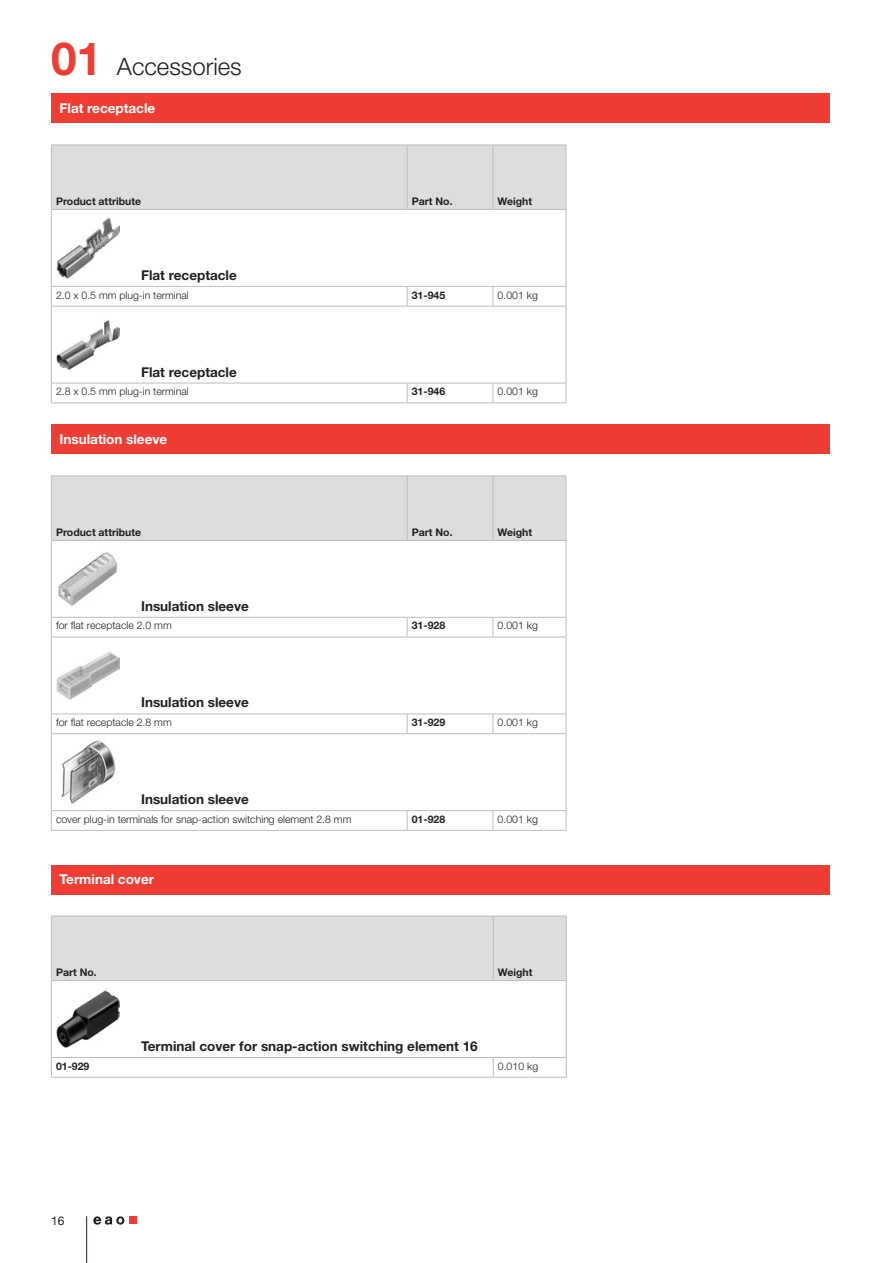
<style>
.page{position:relative;width:893px;height:1263px;background:#fff}
.page>*{position:absolute;margin:0;border:0;box-sizing:border-box;transform-origin:0 0}
.t1{font:700 45.75px "Helvetica Neue LT Pro";color:#ee3e34}
.t2{font:300 24px "Helvetica Neue LT Pro";color:#231f20}
.t3{font:700 13.5px "Helvetica Neue LT Pro";color:#231f20}
.t4{font:700 13.5px "Helvetica Neue LT Pro";color:#fff}
.t5{font:12px "Helvetica Neue LT Pro";color:#231f20}
.t6{font:300 10.5px "Helvetica Neue LT Pro";color:#231f20}
.t7{font:700 10.5px "Helvetica Neue LT Pro";color:#231f20}
</style>
<div class="page">
<hr style="left:86px;top:1216px;width:1px;height:47px;background:#231f20">
<div style="left:129px;top:1216px;width:7px;height:8px;background:#ee3e34"></div>
<svg style="left:93px;top:1216px;width:31px;height:8px"></svg>
<div style="left:52px;top:146px;width:514px;height:63px;background:#dcdddf"></div>
<hr style="left:51px;top:145px;width:1px;height:64px;background:#bcbdc0">
<hr style="left:407px;top:145px;width:1px;height:64px;background:#bcbdc0">
<hr style="left:493px;top:145px;width:1px;height:64px;background:#bcbdc0">
<hr style="left:566px;top:145px;width:1px;height:64px;background:#bcbdc0">
<hr style="left:51px;top:210px;width:1px;height:76px;background:#bcbdc0">
<hr style="left:566px;top:210px;width:1px;height:76px;background:#bcbdc0">
<svg style="left:51px;top:287px;width:1px;height:19px"></svg>
<svg style="left:407px;top:287px;width:1px;height:19px"></svg>
<svg style="left:493px;top:287px;width:1px;height:19px"></svg>
<svg style="left:566px;top:287px;width:1px;height:19px"></svg>
<hr style="left:51px;top:306px;width:1px;height:77px;background:#bcbdc0">
<hr style="left:566px;top:306px;width:1px;height:77px;background:#bcbdc0">
<svg style="left:51px;top:384px;width:1px;height:18px"></svg>
<svg style="left:407px;top:384px;width:1px;height:18px"></svg>
<svg style="left:493px;top:384px;width:1px;height:18px"></svg>
<svg style="left:566px;top:383px;width:1px;height:19px"></svg>
<hr style="left:51px;top:145px;width:356px;height:1px;background:#bcbdc0">
<hr style="left:407px;top:145px;width:86px;height:1px;background:#bcbdc0">
<hr style="left:493px;top:145px;width:73px;height:1px;background:#bcbdc0">
<hr style="left:51px;top:209px;width:356px;height:1px;background:#bcbdc0">
<hr style="left:407px;top:209px;width:86px;height:1px;background:#bcbdc0">
<hr style="left:493px;top:209px;width:73px;height:1px;background:#bcbdc0">
<hr style="left:51px;top:286px;width:356px;height:1px;background:#bcbdc0">
<hr style="left:407px;top:286px;width:86px;height:1px;background:#bcbdc0">
<hr style="left:493px;top:286px;width:73px;height:1px;background:#bcbdc0">
<hr style="left:51px;top:306px;width:356px;height:1px;background:#bcbdc0">
<hr style="left:407px;top:306px;width:86px;height:1px;background:#bcbdc0">
<hr style="left:493px;top:306px;width:73px;height:1px;background:#bcbdc0">
<hr style="left:51px;top:383px;width:356px;height:1px;background:#bcbdc0">
<hr style="left:407px;top:383px;width:86px;height:1px;background:#bcbdc0">
<hr style="left:493px;top:383px;width:73px;height:1px;background:#bcbdc0">
<hr style="left:51px;top:402px;width:356px;height:1px;background:#bcbdc0">
<hr style="left:407px;top:402px;width:86px;height:1px;background:#bcbdc0">
<hr style="left:493px;top:402px;width:73px;height:1px;background:#bcbdc0">
<img style="left:56px;top:218px;width:64px;height:60px">
<img style="left:56px;top:320px;width:64px;height:50px">
<div style="left:51px;top:424px;width:778px;height:30px;background:#ee3e34"></div>
<div style="left:52px;top:476px;width:514px;height:64px;background:#dcdddf"></div>
<hr style="left:51px;top:476px;width:1px;height:64px;background:#bcbdc0">
<hr style="left:407px;top:476px;width:1px;height:64px;background:#bcbdc0">
<hr style="left:493px;top:476px;width:1px;height:64px;background:#bcbdc0">
<hr style="left:566px;top:476px;width:1px;height:64px;background:#bcbdc0">
<hr style="left:51px;top:541px;width:1px;height:76px;background:#bcbdc0">
<hr style="left:566px;top:541px;width:1px;height:76px;background:#bcbdc0">
<svg style="left:51px;top:618px;width:1px;height:19px"></svg>
<svg style="left:407px;top:618px;width:1px;height:19px"></svg>
<svg style="left:493px;top:618px;width:1px;height:19px"></svg>
<svg style="left:566px;top:618px;width:1px;height:19px"></svg>
<hr style="left:51px;top:637px;width:1px;height:76px;background:#bcbdc0">
<hr style="left:566px;top:637px;width:1px;height:76px;background:#bcbdc0">
<svg style="left:51px;top:714px;width:1px;height:19px"></svg>
<svg style="left:407px;top:714px;width:1px;height:19px"></svg>
<svg style="left:493px;top:714px;width:1px;height:19px"></svg>
<svg style="left:566px;top:714px;width:1px;height:19px"></svg>
<hr style="left:51px;top:734px;width:1px;height:76px;background:#bcbdc0">
<hr style="left:566px;top:734px;width:1px;height:76px;background:#bcbdc0">
<svg style="left:51px;top:811px;width:1px;height:19px"></svg>
<svg style="left:407px;top:811px;width:1px;height:19px"></svg>
<svg style="left:493px;top:811px;width:1px;height:19px"></svg>
<svg style="left:566px;top:811px;width:1px;height:19px"></svg>
<hr style="left:51px;top:475px;width:356px;height:1px;background:#bcbdc0">
<hr style="left:407px;top:475px;width:86px;height:1px;background:#bcbdc0">
<hr style="left:493px;top:475px;width:73px;height:1px;background:#bcbdc0">
<hr style="left:51px;top:540px;width:356px;height:1px;background:#bcbdc0">
<hr style="left:407px;top:540px;width:86px;height:1px;background:#bcbdc0">
<hr style="left:493px;top:540px;width:73px;height:1px;background:#bcbdc0">
<hr style="left:51px;top:617px;width:356px;height:1px;background:#bcbdc0">
<hr style="left:407px;top:617px;width:86px;height:1px;background:#bcbdc0">
<hr style="left:493px;top:617px;width:73px;height:1px;background:#bcbdc0">
<hr style="left:51px;top:637px;width:356px;height:1px;background:#bcbdc0">
<hr style="left:407px;top:637px;width:86px;height:1px;background:#bcbdc0">
<hr style="left:493px;top:637px;width:73px;height:1px;background:#bcbdc0">
<hr style="left:51px;top:713px;width:356px;height:1px;background:#bcbdc0">
<hr style="left:407px;top:713px;width:86px;height:1px;background:#bcbdc0">
<hr style="left:493px;top:713px;width:73px;height:1px;background:#bcbdc0">
<hr style="left:51px;top:733px;width:356px;height:1px;background:#bcbdc0">
<hr style="left:407px;top:733px;width:86px;height:1px;background:#bcbdc0">
<hr style="left:493px;top:733px;width:73px;height:1px;background:#bcbdc0">
<hr style="left:51px;top:810px;width:356px;height:1px;background:#bcbdc0">
<hr style="left:407px;top:810px;width:86px;height:1px;background:#bcbdc0">
<hr style="left:493px;top:810px;width:73px;height:1px;background:#bcbdc0">
<hr style="left:51px;top:830px;width:356px;height:1px;background:#bcbdc0">
<hr style="left:407px;top:830px;width:86px;height:1px;background:#bcbdc0">
<hr style="left:493px;top:830px;width:73px;height:1px;background:#bcbdc0">
<img style="left:58px;top:552px;width:59px;height:54px">
<img style="left:56px;top:651px;width:64px;height:48px">
<img style="left:61px;top:740px;width:55px;height:64px">
<div style="left:51px;top:865px;width:778px;height:29px;background:#ee3e34"></div>
<div style="left:52px;top:917px;width:514px;height:63px;background:#dcdddf"></div>
<hr style="left:51px;top:916px;width:1px;height:64px;background:#bcbdc0">
<hr style="left:493px;top:916px;width:1px;height:64px;background:#bcbdc0">
<hr style="left:566px;top:916px;width:1px;height:64px;background:#bcbdc0">
<hr style="left:51px;top:981px;width:1px;height:76px;background:#bcbdc0">
<hr style="left:566px;top:981px;width:1px;height:76px;background:#bcbdc0">
<svg style="left:51px;top:1058px;width:1px;height:19px"></svg>
<svg style="left:493px;top:1058px;width:1px;height:19px"></svg>
<svg style="left:566px;top:1058px;width:1px;height:19px"></svg>
<hr style="left:51px;top:916px;width:442px;height:1px;background:#bcbdc0">
<hr style="left:493px;top:916px;width:74px;height:1px;background:#bcbdc0">
<hr style="left:51px;top:980px;width:442px;height:1px;background:#bcbdc0">
<hr style="left:493px;top:980px;width:74px;height:1px;background:#bcbdc0">
<hr style="left:51px;top:1057px;width:442px;height:1px;background:#bcbdc0">
<hr style="left:493px;top:1057px;width:74px;height:1px;background:#bcbdc0">
<hr style="left:51px;top:1077px;width:442px;height:1px;background:#bcbdc0">
<hr style="left:493px;top:1077px;width:74px;height:1px;background:#bcbdc0">
<img style="left:56px;top:991px;width:64px;height:56px">
<div style="left:51px;top:94px;width:778px;height:29px;background:#ee3e34"></div>
<h1 class="t1" style="left:51px;top:30px;width:52px">01</h1>
<h2 class="t2" style="left:117px;top:52px;width:126px">Accessories</h2>
<p class="t4" style="left:60px;top:100px;width:97px">Flat receptacle</p>
<p class="t7" style="left:56px;top:194px;width:87px">Product attribute</p>
<p class="t7" style="left:412px;top:194px;width:42px">Part No.</p>
<p class="t7" style="left:498px;top:194px;width:36px">Weight</p>
<p class="t3" style="left:141px;top:266px;width:97px">Flat receptacle</p>
<p class="t6" style="left:56px;top:288px;width:134px">2.0 x 0.5 mm plug-in terminal</p>
<p class="t7" style="left:412px;top:288px;width:35px">31-945</p>
<p class="t6" style="left:498px;top:288px;width:42px">0.001 kg</p>
<p class="t3" style="left:141px;top:363px;width:97px">Flat receptacle</p>
<p class="t6" style="left:56px;top:385px;width:134px">2.8 x 0.5 mm plug-in terminal</p>
<p class="t7" style="left:412px;top:385px;width:35px">31-946</p>
<p class="t6" style="left:498px;top:385px;width:42px">0.001 kg</p>
<p class="t4" style="left:60px;top:431px;width:109px">Insulation sleeve</p>
<p class="t7" style="left:56px;top:525px;width:87px">Product attribute</p>
<p class="t7" style="left:412px;top:525px;width:42px">Part No.</p>
<p class="t7" style="left:498px;top:525px;width:36px">Weight</p>
<p class="t3" style="left:141px;top:597px;width:109px">Insulation sleeve</p>
<p class="t6" style="left:56px;top:619px;width:117px">for flat receptacle 2.0 mm</p>
<p class="t7" style="left:412px;top:619px;width:35px">31-928</p>
<p class="t6" style="left:498px;top:619px;width:42px">0.001 kg</p>
<p class="t3" style="left:141px;top:694px;width:109px">Insulation sleeve</p>
<p class="t6" style="left:56px;top:716px;width:117px">for flat receptacle 2.8 mm</p>
<p class="t7" style="left:412px;top:716px;width:35px">31-929</p>
<p class="t6" style="left:498px;top:716px;width:42px">0.001 kg</p>
<p class="t3" style="left:141px;top:791px;width:109px">Insulation sleeve</p>
<p class="t6" style="left:56px;top:812px;width:297px">cover plug-in terminals for snap-action switching element 2.8 mm</p>
<p class="t7" style="left:412px;top:812px;width:35px">01-928</p>
<p class="t6" style="left:498px;top:812px;width:42px">0.001 kg</p>
<p class="t4" style="left:60px;top:871px;width:96px">Terminal cover</p>
<p class="t7" style="left:56px;top:965px;width:42px">Part No.</p>
<p class="t7" style="left:498px;top:965px;width:36px">Weight</p>
<p class="t3" style="left:141px;top:1037px;width:338px">Terminal cover for snap-action switching element 16</p>
<p class="t7" style="left:56px;top:1059px;width:35px">01-929</p>
<p class="t6" style="left:498px;top:1059px;width:42px">0.010 kg</p>
<p class="t5" style="left:51px;top:1213px;width:15px">16</p>
</div>
